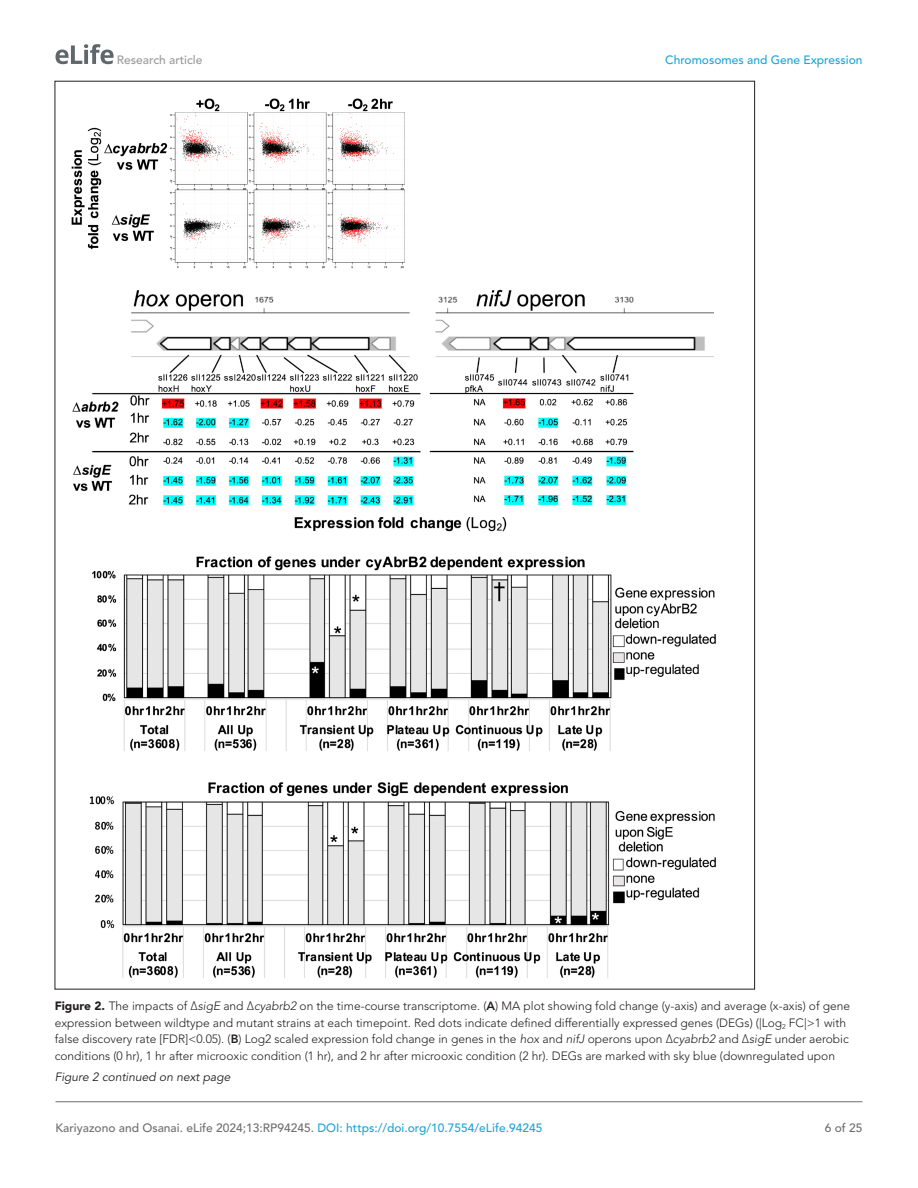
<style>
.page{position:relative;width:918px;height:1188px;background:#fff}
.page>*{position:absolute;margin:0;border:0;box-sizing:border-box;transform-origin:0 0}
.t1{font:300 12px/16.5px "Avenir LT Std";color:#231f20}
.t2{font:500 12px "Avenir LT Std";color:#6e6e70}
.t3{font:500 12px "Avenir LT Std";color:#1ea4d7}
.t4{font:italic 12px "Avenir LT Std";color:#231f20}
.t5{font:500 12px "Avenir LT Std";color:#9a9a9a}
.s1{font-weight:900}
.s2{font-style:italic}
.s3{font-weight:800}
.s4{color:#1ea4d7}
</style>
<div class="page">
<svg style="left:56px;top:44px;width:58px;height:20px"></svg>
<hr style="left:56px;top:1101px;width:806px;height:1px;background:#6e6e70">
<img style="left:72px;top:289px;width:642px;height:243px">
<img style="left:71px;top:98px;width:334px;height:171px">
<img style="left:89px;top:782px;width:627px;height:196px">
<img style="left:92px;top:556px;width:624px;height:195px">
<p class="t5" style="left:117px;top:53px;width:87px">Research article</p>
<p class="t3" style="left:665px;top:53px;width:199px">Chromosomes and Gene Expression</p>
<p class="t1" style="left:55px;top:998px;width:797px"><span class="s1">Figure 2.</span> The impacts of ∆<span class="s2">sigE</span> and ∆<span class="s2">cyabrb2</span> on the time-course transcriptome. (<span class="s3">A</span>) MA plot showing fold change (y-axis) and average (x-axis) of gene expression between wildtype and mutant strains at each timepoint. Red dots indicate defined differentially expressed genes (DEGs) (|Log<sub>2</sub> FC|&gt;1 with false discovery rate [FDR]&lt;0.05). (<span class="s3">B</span>) Log2 scaled expression fold change in genes in the <span class="s2">hox</span> and <span class="s2">nifJ</span> operons upon ∆<span class="s2">cyabrb2</span> and ∆<span class="s2">sigE</span> under aerobic conditions (0 hr), 1 hr after microoxic condition (1 hr), and 2 hr after microoxic condition (2 hr). DEGs are marked with sky blue (downregulated upon</p>
<p class="t4" style="left:55px;top:1070px;width:177px">Figure 2 continued on next page</p>
<p class="t2" style="left:56px;top:1121px;width:488px">Kariyazono and Osanai. eLife 2024;13:RP94245. <span class="s4">DOI: https://doi.org/10.7554/eLife.94245</span></p>
<p class="t2" style="left:825px;top:1121px;width:39px">6 of 25</p>
</div>
